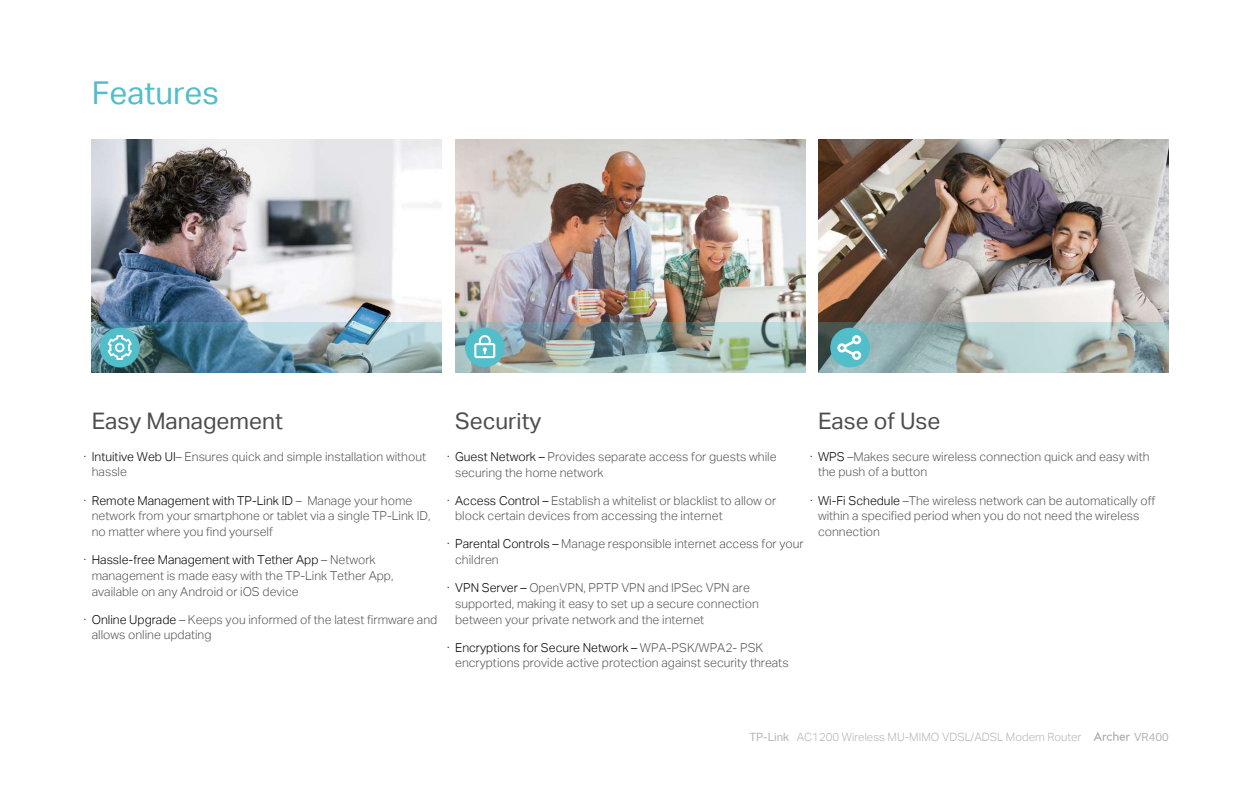
<style>
.page{position:relative;width:1260px;height:788px;background:#fff}
.page>*{position:absolute;margin:0;border:0;box-sizing:border-box;transform-origin:0 0}
.t1{font:31.5px "TP Link Aktiv Regular";color:#51beca}
.t2{font:22.75px "TP Link Aktiv Regular";color:#4d4d4d}
.t3{font:12.25px/15.8px "TP Link Aktiv Light";color:#585757}
.t4{font:11.38px "TP Link Aktiv Light";color:#b5b5b5}
.t5{font:11.2px "TP Link Aktiv Regular";color:#b5b5b5}
.s1{color:#060001}
.s2{font-family:"TP Link Aktiv Regular"}
</style>
<div class="page">
<img style="left:92px;top:139px;width:350px;height:183px">
<img style="left:92px;top:322px;width:350px;height:50px">
<div style="left:100px;top:327px;width:40px;height:40px;background:#51beca;border-radius:50%"></div>
<svg style="left:108px;top:335px;width:24px;height:25px"></svg>
<img style="left:455px;top:139px;width:350px;height:183px">
<img style="left:455px;top:322px;width:350px;height:50px">
<div style="left:465px;top:327px;width:40px;height:40px;background:#51beca;border-radius:50%"></div>
<svg style="left:474px;top:335px;width:21px;height:23px"></svg>
<img style="left:818px;top:139px;width:350px;height:183px">
<svg style="left:818px;top:322px;width:350px;height:50px;background:#a0b5b4"></svg>
<div style="left:830px;top:327px;width:40px;height:40px;background:#51beca;border-radius:50%"></div>
<svg style="left:837px;top:335px;width:24px;height:25px"></svg>
<svg style="left:1094px;top:731px;width:36px;height:9px"></svg>
<h1 class="t1" style="left:92px;top:75px;width:129px">Features</h1>
<h2 class="t2" style="left:92px;top:407px;width:193px">Easy Management</h2>
<h2 class="t2" style="left:455px;top:407px;width:88px">Security</h2>
<h2 class="t2" style="left:818px;top:407px;width:124px">Ease of Use</h2>
<p class="t3" style="left:92px;top:448px;width:336px;text-indent:-8px"><span class="s1">· Intuitive Web UI</span>– Ensures quick and simple installation without hassle</p>
<p class="t3" style="left:92px;top:492px;width:340px;text-indent:-8px"><span class="s1">· Remote Management with TP-Link ID</span> – Manage your home network from your smartphone or tablet via a single TP-Link ID, no matter where you find yourself</p>
<p class="t3" style="left:92px;top:552px;width:303px;text-indent:-8px"><span class="s1">· Hassle-free Management with Tether App</span> – Network management is made easy with the TP-Link Tether App, available on any Android or iOS device</p>
<p class="t3" style="left:92px;top:611px;width:347px;text-indent:-8px"><span class="s1">· Online Upgrade</span> – Keeps you informed of the latest firmware and allows online updating</p>
<p class="t3" style="left:818px;top:448px;width:333px;text-indent:-8px"><span class="s1">· WPS</span> –Makes secure wireless connection quick and easy with the push of a button</p>
<p class="t3" style="left:818px;top:492px;width:339px;text-indent:-8px"><span class="s1">· Wi-Fi Schedule</span> –The wireless network can be automatically off within a specified period when you do not need the wireless connection</p>
<p class="t3" style="left:455px;top:448px;width:323px;text-indent:-8px"><span class="s1">· Guest Network –</span> Provides separate access for guests while securing the home network</p>
<p class="t3" style="left:455px;top:492px;width:322px;text-indent:-8px"><span class="s1">· Access Control –</span> Establish a whitelist or blacklist to allow or block certain devices from accessing the internet</p>
<p class="t3" style="left:455px;top:536px;width:350px;text-indent:-8px"><span class="s1">· Parental Controls –</span> Manage responsible internet access for your children</p>
<p class="t3" style="left:455px;top:580px;width:305px;text-indent:-8px"><span class="s1">· VPN Server –</span> OpenVPN, PPTP VPN and IPSec VPN are supported, making it easy to set up a secure connection between your private network and the internet</p>
<p class="t3" style="left:455px;top:639px;width:335px;text-indent:-8px"><span class="s1">· Encryptions for Secure Network –</span> WPA-PSK/WPA2- PSK encryptions provide active protection against security threats</p>
<p class="t4" style="left:749px;top:730px;width:334px"><span class="s2">TP-Link</span> AC1200 Wireless MU-MIMO VDSL/ADSL Modem Router</p>
<p class="t5" style="left:1134px;top:730px;width:36px">VR400</p>
</div>
